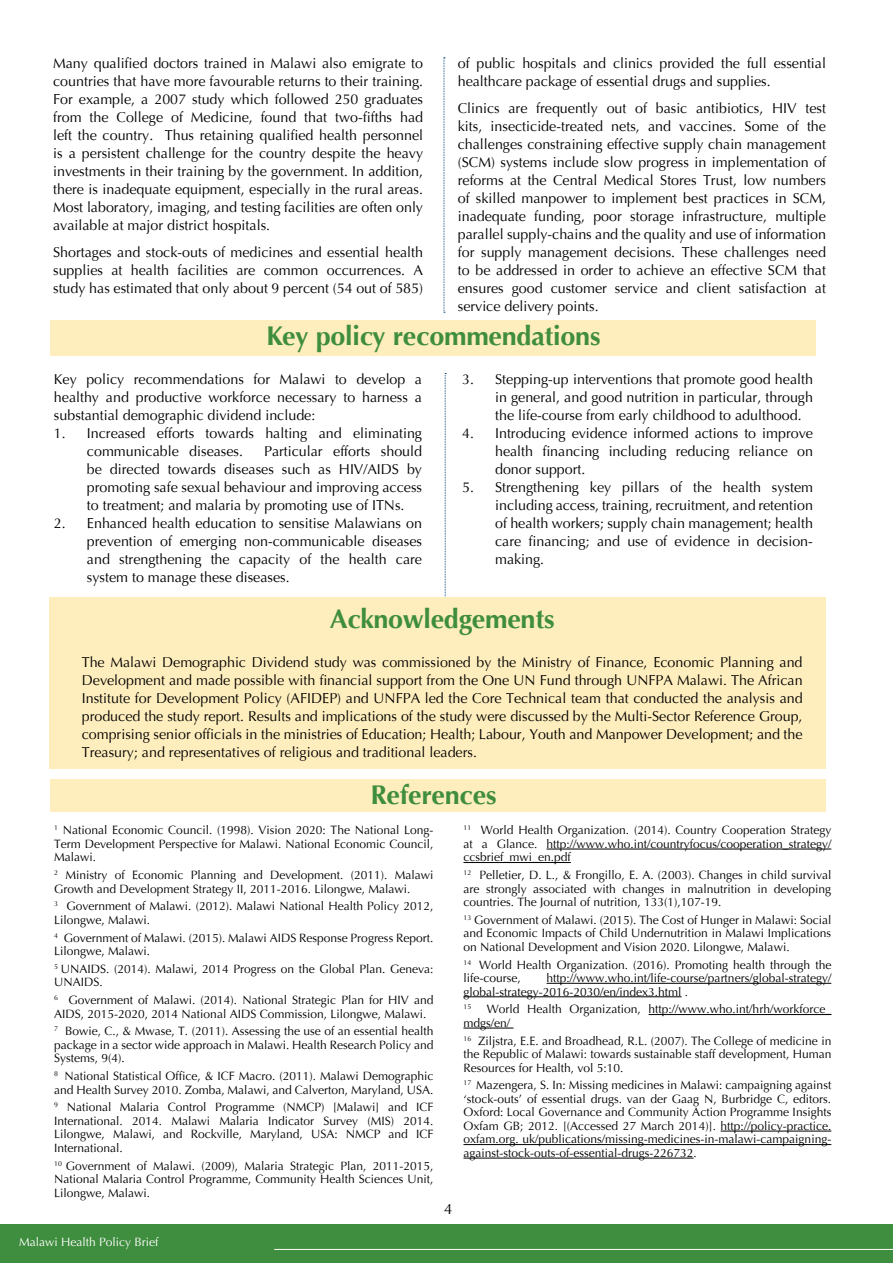
<style>
.page{position:relative;width:893px;height:1263px;background:#fff}
.page>*{position:absolute;margin:0;border:0;box-sizing:border-box;transform-origin:0 0}
.t1{font:700 27px "Optima";letter-spacing:-.01em;color:#3f8d3e}
.t2{font:15px "Optima";color:#000}
.t3{font:14.25px/18px "Optima";color:#000;text-align:justify}
.t4{font:12px/13.5px "Optima";color:#000;text-align:justify}
.t5{font:12px "Optima";color:#fff}
.t6{font:7.05px "Optima";color:#000}
</style>
<div class="page">
<div style="left:0;top:1225px;width:893px;height:38px;background:#3f8d3e"></div>
<hr style="left:274px;top:1249px;width:619px;height:1px;background:#fff">
<svg style="left:444px;top:57px;width:1px;height:256px"></svg>
<div style="left:51px;top:320px;width:765px;height:36px;background:#ffeebd"></div>
<svg style="left:445px;top:373px;width:1px;height:224px"></svg>
<div style="left:50px;top:597px;width:776px;height:172px;background:#ffeebd"></div>
<div style="left:51px;top:779px;width:775px;height:32px;background:#ffeebd"></div>
<hr style="left:546px;top:849px;width:285px;height:1px;background:#000">
<hr style="left:463px;top:862px;width:108px;height:1px;background:#000">
<hr style="left:547px;top:983px;width:284px;height:1px;background:#000">
<hr style="left:463px;top:996px;width:219px;height:1px;background:#000">
<hr style="left:649px;top:1014px;width:182px;height:1px;background:#000">
<hr style="left:463px;top:1028px;width:50px;height:1px;background:#000">
<hr style="left:721px;top:1131px;width:110px;height:1px;background:#000">
<hr style="left:463px;top:1144px;width:368px;height:1px;background:#000">
<hr style="left:463px;top:1158px;width:231px;height:1px;background:#000">
<p class="t3" style="left:53px;top:55px;width:371px">Many qualified doctors trained in Malawi also emigrate to countries that have more favourable returns to their training.<br>For example, a 2007 study which followed 250 graduates from the College of Medicine, found that two-fifths had left the country. Thus retaining qualified health personnel is a persistent challenge for the country despite the heavy investments in their training by the government. In addition, there is inadequate equipment, especially in the rural areas.<br>Most laboratory, imaging, and testing facilities are often only available at major district hospitals.</p>
<p class="t3" style="left:53px;top:243px;width:371px">Shortages and stock-outs of medicines and essential health supplies at health facilities are common occurrences. A study has estimated that only about 9 percent (54 out of 585)</p>
<p class="t3" style="left:458px;top:55px;width:370px">of public hospitals and clinics provided the full essential healthcare package of essential drugs and supplies.</p>
<p class="t3" style="left:458px;top:99px;width:370px">Clinics are frequently out of basic antibiotics, HIV test kits, insecticide-treated nets, and vaccines. Some of the challenges constraining effective supply chain management (SCM) systems include slow progress in implementation of reforms at the Central Medical Stores Trust, low numbers of skilled manpower to implement best practices in SCM, inadequate funding, poor storage infrastructure, multiple parallel supply-chains and the quality and use of information for supply management decisions. These challenges need to be addressed in order to achieve an effective SCM that ensures good customer service and client satisfaction at service delivery points.</p>
<h1 class="t1" style="left:266px;top:320px;width:336px">Key policy recommendations</h1>
<p class="t3" style="left:495px;top:370px;width:319px;text-indent:-33px">3. Stepping-up interventions that promote good health in general, and good nutrition in particular, through the life-course from early childhood to adulthood.</p>
<p class="t3" style="left:495px;top:424px;width:319px;text-indent:-33px">4. Introducing evidence informed actions to improve health financing including reducing reliance on donor support.</p>
<p class="t3" style="left:495px;top:478px;width:319px;text-indent:-33px">5. Strengthening key pillars of the health system including access, training, recruitment, and retention of health workers; supply chain management; health care fi nancing; and use of evidence in decision&shy;making.</p>
<p class="t3" style="left:54px;top:370px;width:370px">Key policy recommendations for Malawi to develop a healthy and productive workforce necessary to harness a substantial demographic dividend include:</p>
<p class="t3" style="left:87px;top:424px;width:337px;text-indent:-33px">1. Increased efforts towards halting and eliminating communicable diseases.</p>
<p class="t3" style="left:87px;top:442px;width:337px;text-indent:177px">Particular efforts should be directed towards diseases such as HIV/AIDS by promoting safe sexual behaviour and improving access to treatment; and malaria by promoting use of ITNs.</p>
<p class="t3" style="left:87px;top:514px;width:337px;text-indent:-33px">2. Enhanced health education to sensitise Malawians on prevention of emerging non-communicable diseases and strengthening the capacity of the health care system to manage these diseases.</p>
<h1 class="t1" style="left:330px;top:603px;width:226px">Acknowledgements</h1>
<p class="t3" style="left:82px;top:653px;width:722px">The Malawi Demographic Dividend study was commissioned by the Ministry of Finance, Economic Planning and Development and made possible with fi nancial support from the One UN Fund through UNFPA Malawi. The African Institute for Development Policy (AFIDEP) and UNFPA led the Core Technical team that conducted the analysis and produced the study report. Results and implications of the study were discussed by the Multi-Sector Reference Group, comprising senior officials in the ministries of Education; Health; Labour, Youth and Manpower Development; and the Treasury; and representatives of religious and traditional leaders.</p>
<h1 class="t1" style="left:370px;top:779px;width:128px">References</h1>
<p class="t4" style="left:54px;top:824px;width:381px"><sup>1</sup> National Economic Council. (1998). Vision 2020: The National Long-Term Development Perspective for Malawi. National Economic Council, Malawi.</p>
<p class="t4" style="left:54px;top:868px;width:381px"><sup>2</sup> Ministry of Economic Planning and Development. (2011). Malawi<br>Growth and Development Strategy II, 2011-2016. Lilongwe, Malawi.</p>
<p class="t4" style="left:54px;top:900px;width:381px"><sup>3</sup> Government of Malawi. (2012). Malawi National Health Policy 2012,<br>Lilongwe, Malawi.</p>
<p class="t4" style="left:54px;top:931px;width:381px"><sup>4</sup> Government of Malawi. (2015). Malawi AIDS Response Progress Report.<br>Lilongwe, Malawi.</p>
<p class="t4" style="left:54px;top:962px;width:381px"><sup>5</sup> UNAIDS. (2014). Malawi, 2014 Progress on the Global Plan. Geneva:<br>UNAIDS.</p>
<p class="t4" style="left:54px;top:993px;width:381px"><sup>6</sup> Government of Malawi. (2014). National Strategic Plan for HIV and<br>AIDS, 2015-2020, 2014 National AIDS Commission, Lilongwe, Malawi.</p>
<p class="t4" style="left:54px;top:1025px;width:381px"><sup>7</sup> Bowie, C., &amp; Mwase, T. (2011). Assessing the use of an essential health package in a sector wide approach in Malawi. Health Research Policy and Systems, 9(4).</p>
<p class="t4" style="left:54px;top:1069px;width:381px"><sup>8</sup> National Statistical Office, &amp; ICF Macro. (2011). Malawi Demographic and Health Survey 2010. Zomba, Malawi, and Calverton, Maryland, USA.</p>
<p class="t4" style="left:54px;top:1101px;width:381px"><sup>9</sup> National Malaria Control Programme (NMCP) [Malawi] and ICF International. 2014. Malawi Malaria Indicator Survey (MIS) 2014.<br>Lilongwe, Malawi, and Rockville, Maryland, USA: NMCP and ICF International.</p>
<p class="t4" style="left:54px;top:1159px;width:381px"><sup>10</sup> Government of Malawi. (2009), Malaria Strategic Plan, 2011-2015, National Malaria Control Programme, Community Health Sciences Unit, Lilongwe, Malawi.</p>
<p class="t5" style="left:19px;top:1235px;width:141px">Malawi Health Policy Brief</p>
<p class="t2" style="left:444px;top:1199px;width:10px">4</p>
<p class="t4" style="left:463px;top:824px;width:369px"><sup>11</sup> World Health Organization. (2014). Country Cooperation Strategy at a Glance. http://www.who.int/countryfocus/cooperation_strategy/ ccsbrief_mwi_en.pdf</p>
<p class="t4" style="left:463px;top:868px;width:369px"><sup>12</sup> Pelletier, D. L., &amp; Frongillo, E. A. (2003). Changes in child survival are strongly associated with changes in malnutrition in developing countries. The Journal of nutrition, 133(1),107-19.</p>
<p class="t4" style="left:463px;top:913px;width:369px"><sup>13</sup> Government of Malawi. (2015). The Cost of Hunger in Malawi: Social and Economic Impacts of Child Undernutrition in Malawi Implications on National Development and Vision 2020. Lilongwe, Malawi.</p>
<p class="t4" style="left:463px;top:958px;width:369px"><sup>14</sup> World Health Organization. (2016). Promoting health through the life-course,</p>
<p class="t4" style="left:463px;top:971px;width:369px;text-indent:83px">http://www.who.int/life-course/partners/global-strategy/ global-strategy-2016-2030/en/index3.html .</p>
<p class="t6" style="left:463px;top:1002px;width:9px">15</p>
<p class="t4" style="left:463px;top:1003px;width:369px;text-indent:23px">World Health Organization, http://www.who.int/hrh/workforce_ mdgs/en/</p>
<p class="t4" style="left:463px;top:1034px;width:369px"><sup>16</sup> Ziljstra, E.E. and Broadhead, R.L. (2007). The College of medicine in the Republic of Malawi: towards sustainable staff development, Human Resources for Health, vol 5:10.</p>
<p class="t4" style="left:463px;top:1079px;width:369px"><sup>17</sup> Mazengera, S. In: Missing medicines in Malawi: campaigning against ‘stock-outs’ of essential drugs. van der Gaag N, Burbridge C, editors.<br>Oxford: Local Governance and Community Action Programme Insights Oxfam GB; 2012. [(Accessed 27 March 2014)]. http://policy-practice. oxfam.org. uk/publications/missing-medicines-in-malawi-campaigning&shy;against-stock-outs-of-essential-drugs-226732.</p>
</div>
